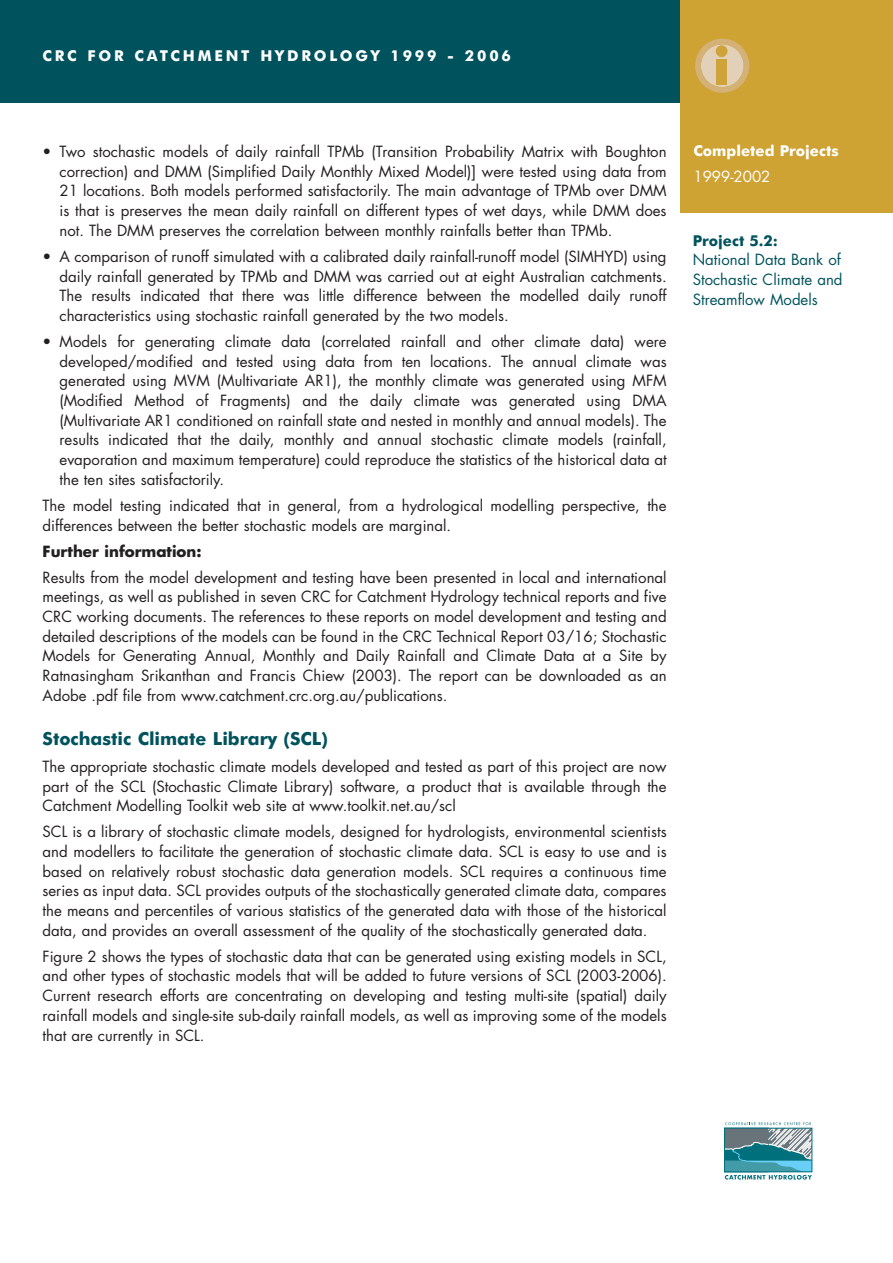
<style>
.page{position:relative;width:893px;height:1263px;background:#fff}
.page>*{position:absolute;margin:0;border:0;box-sizing:border-box;transform-origin:0 0}
.t1{font:700 18px "Futura BT";color:#00535d}
.t2{font:15px/19.6px "Futura";color:#231f20;text-align:justify}
.t3{font:15px/19.6px "Futura";color:#00535d;text-align:justify}
.t4{font:700 15px "Futura BT";letter-spacing:.185em;color:#fff}
.t5{font:700 15px "Futura";color:#231f20}
.t6{font:700 15px "Futura BT";color:#fff}
.t7{font:700 15px "Futura BT";color:#00535d}
.t8{font:15px "Futura";color:#fff}
</style>
<div class="page">
<div style="left:0;top:0;width:892px;height:102px;background:#00535d"></div>
<div style="left:680px;top:0;width:212px;height:213px;background:#cea334"></div>
<svg style="left:695px;top:39px;width:54px;height:54px"></svg>
<div style="left:716px;top:59px;width:11px;height:26px;background:#cea339"></div>
<div style="left:715px;top:45px;width:12px;height:12px;background:#cea339;border-radius:50%"></div>
<svg style="left:724px;top:1122px;width:88px;height:58px"></svg>
<div style="left:724px;top:1128px;width:88px;height:44px;border:1px solid #00707c"></div>
<p class="t4" style="left:43px;top:50px;width:470px">CRC FOR CATCHMENT HYDROLOGY 1999 - 2006</p>
<p class="t2" style="left:60px;top:143px;width:608px;text-indent:-17px">• Two stochastic models of daily rainfall TPMb (Transition Probability Matrix with Boughton correction) and DMM (Simplified Daily Monthly Mixed Model)] were tested using data from 21 locations. Both models performed satisfactorily. The main advantage of TPMb over DMM is that is preserves the mean daily rainfall on different types of wet days, while DMM does not. The DMM preserves the correlation between monthly rainfalls better than TPMb.</p>
<p class="t2" style="left:60px;top:248px;width:608px;text-indent:-17px">• A comparison of runoff simulated with a calibrated daily rainfall-runoff model (SIMHYD) using daily rainfall generated by TPMb and DMM was carried out at eight Australian catchments.<br>The results indicated that there was little difference between the modelled daily runoff characteristics using stochastic rainfall generated by the two models.</p>
<p class="t2" style="left:60px;top:333px;width:608px;text-indent:-17px">• Models for generating climate data (correlated rainfall and other climate data) were developed/modified and tested using data from ten locations. The annual climate was generated using MVM (Multivariate AR1), the monthly climate was generated using MFM (Modified Method of Fragments) and the daily climate was generated using DMA (Multivariate AR1 conditioned on rainfall state and nested in monthly and annual models). The results indicated that the daily, monthly and annual stochastic climate models (rainfall, evaporation and maximum temperature) could reproduce the statistics of the historical data at the ten sites satisfactorily.</p>
<p class="t2" style="left:43px;top:497px;width:625px">The model testing indicated that in general, from a hydrological modelling perspective, the differences between the better stochastic models are marginal.</p>
<p class="t5" style="left:43px;top:544px;width:160px">Further information:</p>
<p class="t2" style="left:43px;top:569px;width:625px">Results from the model development and testing have been presented in local and international meetings, as well as published in seven CRC for Catchment Hydrology technical reports and five CRC working documents. The references to these reports on model development and testing and detailed descriptions of the models can be found in the CRC Technical Report 03/16; Stochastic Models for Generating Annual, Monthly and Daily Rainfall and Climate Data at a Site by Ratnasingham Srikanthan and Francis Chiew (2003). The report can be downloaded as an Adobe .pdf file from www.catchment.crc.org.au/publications.</p>
<p class="t1" style="left:43px;top:732px;width:287px">Stochastic Climate Library (SCL)</p>
<p class="t2" style="left:43px;top:758px;width:625px">The appropriate stochastic climate models developed and tested as part of this project are now part of the SCL (Stochastic Climate Library) software, a product that is available through the Catchment Modelling Toolkit web site at www.toolkit.net.au/scl</p>
<p class="t2" style="left:43px;top:823px;width:625px">SCL is a library of stochastic climate models, designed for hydrologists, environmental scientists and modellers to facilitate the generation of stochastic climate data. SCL is easy to use and is based on relatively robust stochastic data generation models. SCL requires a continuous time series as input data. SCL provides outputs of the stochastically generated climate data, compares the means and percentiles of various statistics of the generated data with those of the historical data, and provides an overall assessment of the quality of the stochastically generated data.</p>
<p class="t2" style="left:43px;top:948px;width:625px">Figure 2 shows the types of stochastic data that can be generated using existing models in SCL, and other types of stochastic models that will be added to future versions of SCL (2003-2006).<br>Current research efforts are concentrating on developing and testing multi-site (spatial) daily rainfall models and single-site sub-daily rainfall models, as well as improving some of the models that are currently in SCL.</p>
<p class="t6" style="left:693px;top:145px;width:147px">Completed Projects</p>
<p class="t8" style="left:693px;top:169px;width:79px">1999-2002</p>
<p class="t7" style="left:692px;top:235px;width:87px">Project 5.2:</p>
<p class="t3" style="left:692px;top:251px;width:151px">National Data Bank of Stochastic Climate and Streamflow Models</p>
</div>
